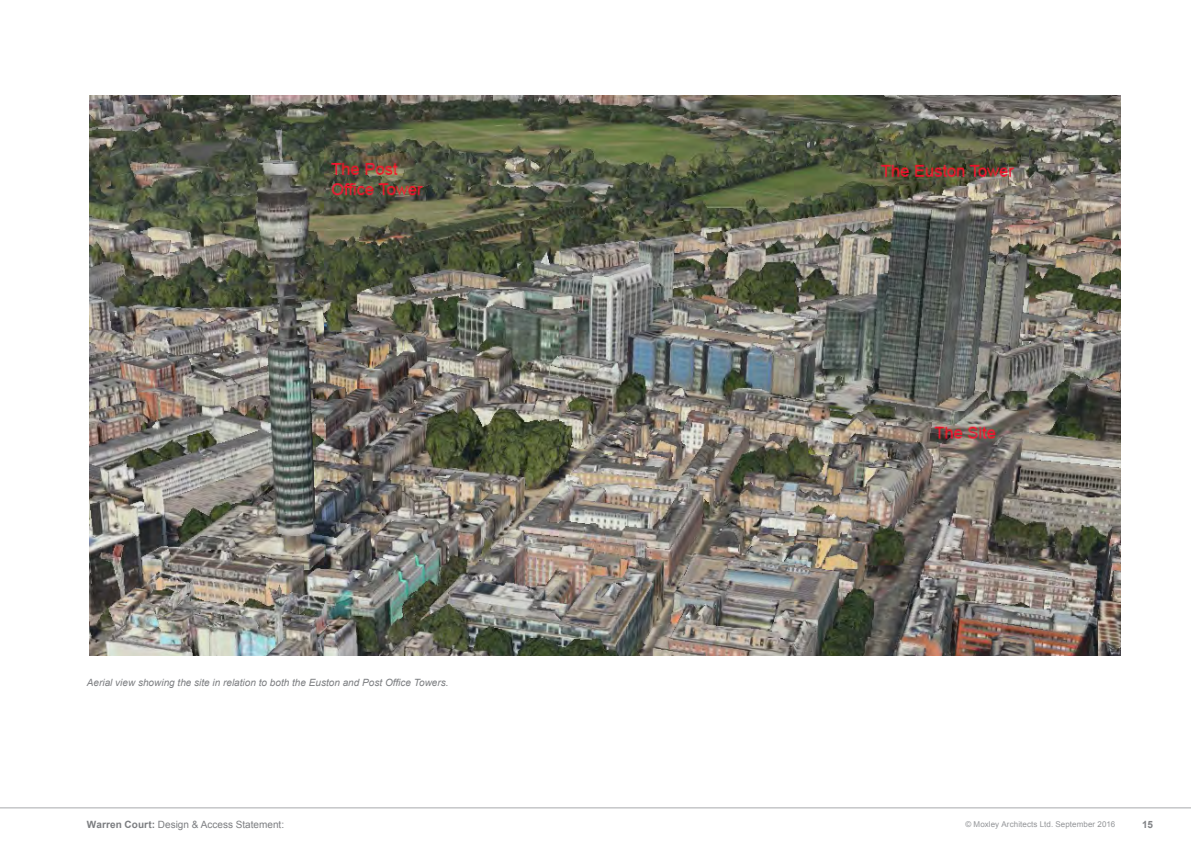
<style>
.page{position:relative;width:1191px;height:842px;background:#fff}
.page>*{position:absolute;margin:0;border:0;box-sizing:border-box;transform-origin:0 0}
.t1{font:italic 10px "Arial";color:#7c7e81}
.t2{font:10px "Arial";color:#7c7e81}
.t3{font:700 10px "Arial";color:#808285}
.t4{font:8px "Arial";letter-spacing:.01em;color:#939598}
.s1{font-weight:700}
</style>
<div class="page">
<hr style="left:0;top:807px;width:1191px;height:1px;background:#a7a9ac">
<img style="left:90px;top:95px;width:1030px;height:560px">
<p class="t1" style="left:87px;top:675px;width:363px">Aerial view showing the site in relation to both the Euston and Post Office Towers.</p>
<p class="t2" style="left:87px;top:818px;width:199px"><span class="s1">Warren Court:</span> Design &amp; Access Statement:</p>
<p class="t4" style="left:965px;top:819px;width:151px">© Moxley Architects Ltd. September 2016</p>
<p class="t3" style="left:1142px;top:817px;width:12px">15</p>
</div>
